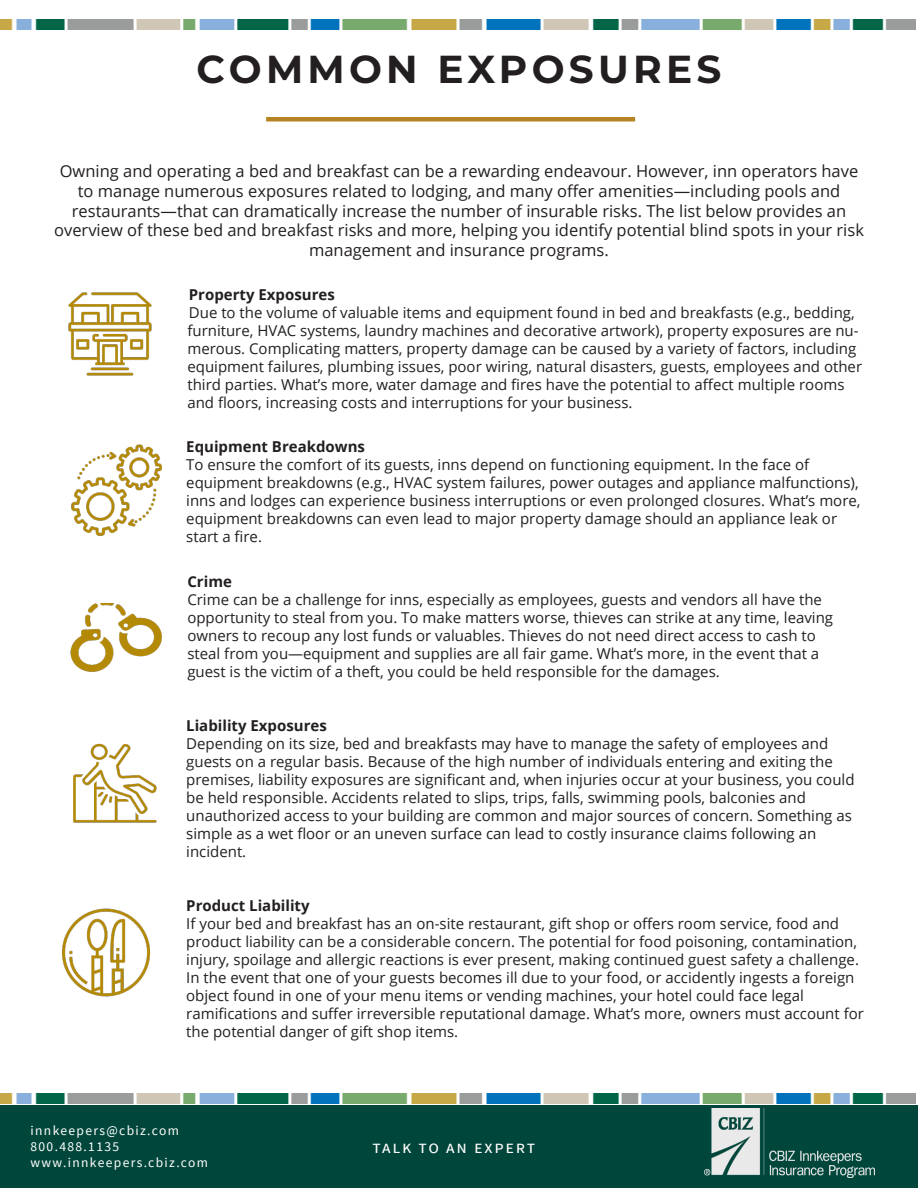
<style>
.page{position:relative;width:918px;height:1188px;background:#fff}
.page>*{position:absolute;margin:0;border:0;box-sizing:border-box;transform-origin:0 0}
.Proposal_Title{font:700 39px "Montserrat";letter-spacing:.11em;color:#231f20}
.Proposal_Title-2{font:18px "Source Sans Pro";letter-spacing:.1em;color:#fff}
.t1{font:16.5px/19.8px "Open Sans";color:#231f20;text-align:center}
.t2{font:15px/18px "Open Sans";color:#231f20}
.t3{font:700 15px "Open Sans";color:#231f20}
.Proposal_Title-3{font:13.5px "Source Sans Pro";letter-spacing:.1em;color:#fff}
</style>
<div class="page">
<div style="left:0;top:1105px;width:918px;height:83px;background:#00463a"></div>
<img style="left:705px;top:1109px;width:170px;height:69px">
<img style="left:0;top:20px;width:916px;height:10px">
<img style="left:0;top:1094px;width:916px;height:9px">
<div style="left:266px;top:117px;width:369px;height:5px;background:#b68322"></div>
<img style="left:68px;top:292px;width:84px;height:84px">
<img style="left:71px;top:444px;width:91px;height:92px">
<img style="left:70px;top:603px;width:92px;height:70px">
<img style="left:73px;top:743px;width:84px;height:80px">
<img style="left:62px;top:908px;width:88px;height:89px">
<p class="Proposal_Title" style="left:197px;top:41px;width:526px">COMMON EXPOSURES</p>
<p class="t1" style="left:54px;top:161px;width:811px">Owning and operating a bed and breakfast can be a rewarding endeavour. However, inn operators have to manage numerous exposures related to lodging, and many offer amenities—including pools and restaurants—that can dramatically increase the number of insurable risks. The list below provides an overview of these bed and breakfast risks and more, helping you identify potential blind spots in your risk management and insurance programs.</p>
<p class="t3" style="left:189px;top:284px;width:147px">Property Exposures</p>
<p class="t2" style="left:187px;top:303px;width:676px">Due to the volume of valuable items and equipment found in bed and breakfasts (e.g., bedding, furniture, HVAC systems, laundry machines and decorative artwork), property exposures are nu&shy;merous. Complicating matters, property damage can be caused by a variety of factors, including equipment failures, plumbing issues, poor wiring, natural disasters, guests, employees and other third parties. What’s more, water damage and fires have the potential to affect multiple rooms and floors, increasing costs and interruptions for your business.</p>
<p class="t3" style="left:186px;top:436px;width:180px">Equipment Breakdowns</p>
<p class="t2" style="left:186px;top:455px;width:625px">To ensure the comfort of its guests, inns depend on functioning equipment. In the face of</p>
<p class="t2" style="left:186px;top:473px;width:676px">equipment breakdowns (e.g., HVAC system failures, power outages and appliance malfunctions), inns and lodges can experience business interruptions or even prolonged closures. What’s more, equipment breakdowns can even lead to major property damage should an appliance leak or start a fire.</p>
<p class="t3" style="left:187px;top:571px;width:46px">Crime</p>
<p class="t2" style="left:187px;top:591px;width:647px">Crime can be a challenge for inns, especially as employees, guests and vendors all have the opportunity to steal from you. To make matters worse, thieves can strike at any time, leaving owners to recoup any lost funds or valuables. Thieves do not need direct access to cash to steal from you—equipment and supplies are all fair game. What’s more, in the event that a guest is the victim of a theft, you could be held responsible for the damages.</p>
<p class="t3" style="left:186px;top:715px;width:142px">Liability Exposures</p>
<p class="t2" style="left:186px;top:735px;width:670px">Depending on its size, bed and breakfasts may have to manage the safety of employees and guests on a regular basis. Because of the high number of individuals entering and exiting the premises, liability exposures are significant and, when injuries occur at your business, you could be held responsible. Accidents related to slips, trips, falls, swimming pools, balconies and</p>
<p class="t2" style="left:186px;top:807px;width:667px">unauthorized access to your building are common and major sources of concern. Something as</p>
<p class="t2" style="left:186px;top:825px;width:632px">simple as a wet floor or an uneven surface can lead to costly insurance claims following an</p>
<p class="t2" style="left:186px;top:843px;width:62px">incident.</p>
<p class="t3" style="left:186px;top:895px;width:125px">Product Liability</p>
<p class="t2" style="left:186px;top:914px;width:674px">If your bed and breakfast has an on-site restaurant, gift shop or offers room service, food and product liability can be a considerable concern. The potential for food poisoning, contamination, injury, spoilage and allergic reactions is ever present, making continued guest safety a challenge.<br>In the event that one of your guests becomes ill due to your food, or accidently ingests a foreign object found in one of your menu items or vending machines, your hotel could face legal</p>
<p class="t2" style="left:186px;top:1004px;width:679px">ramifications and suffer irreversible reputational damage. What’s more, owners must account for the potential danger of gift shop items.</p>
<p class="Proposal_Title-3" style="left:31px;top:1122px;width:150px">innkeepers@cbiz.com</p>
<p class="Proposal_Title-3" style="left:31px;top:1138px;width:90px">800.488.1135</p>
<p class="Proposal_Title-3" style="left:31px;top:1154px;width:179px">www.innkeepers.cbiz.com</p>
<p class="Proposal_Title-2" style="left:373px;top:1136px;width:164px">talk to an expert</p>
</div>
